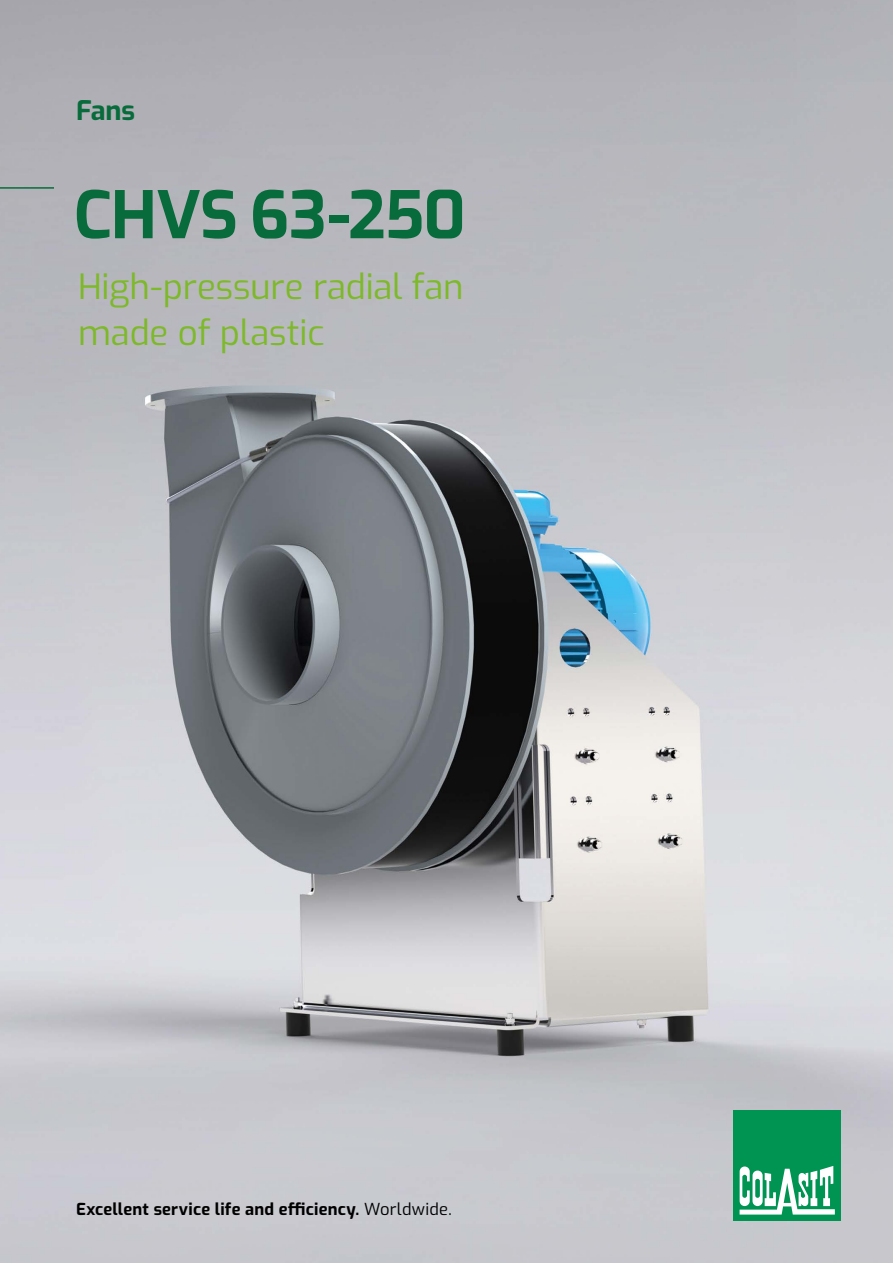
<style>
.page{position:relative;width:893px;height:1263px;background:#fff}
.page>*{position:absolute;margin:0;border:0;box-sizing:border-box;transform-origin:0 0}
.t1{font:700 65.1px "Exo";letter-spacing:-.015em;color:#086b3b}
.t2{font:34.8px/45.3px "Exo";letter-spacing:-.005em;color:#7db928}
.t3{font:700 27px "Exo";color:#086b3b}
.t4{font:700 16.5px "Exo";letter-spacing:.015em;color:#000}
.s1{font-weight:400}
</style>
<div class="page">
<img style="left:0;top:0;width:893px;height:1263px">
<hr style="left:0;top:187px;width:54px;height:2px;background:#086b3b">
<div style="left:733px;top:1110px;width:108px;height:111px;background:#009453"></div>
<svg style="left:740px;top:1166px;width:95px;height:48px"></svg>
<h3 class="t3" style="left:76px;top:90px;width:61px">Fans</h3>
<h1 class="t1" style="left:74px;top:165px;width:393px">CHVS 63-250</h1>
<h2 class="t2" style="left:78px;top:262px;width:387px">High-pressure radial fan made of plastic</h2>
<p class="t4" style="left:76px;top:1197px;width:377px">Excellent service life and efficiency. <span class="s1">Worldwide.</span></p>
</div>
